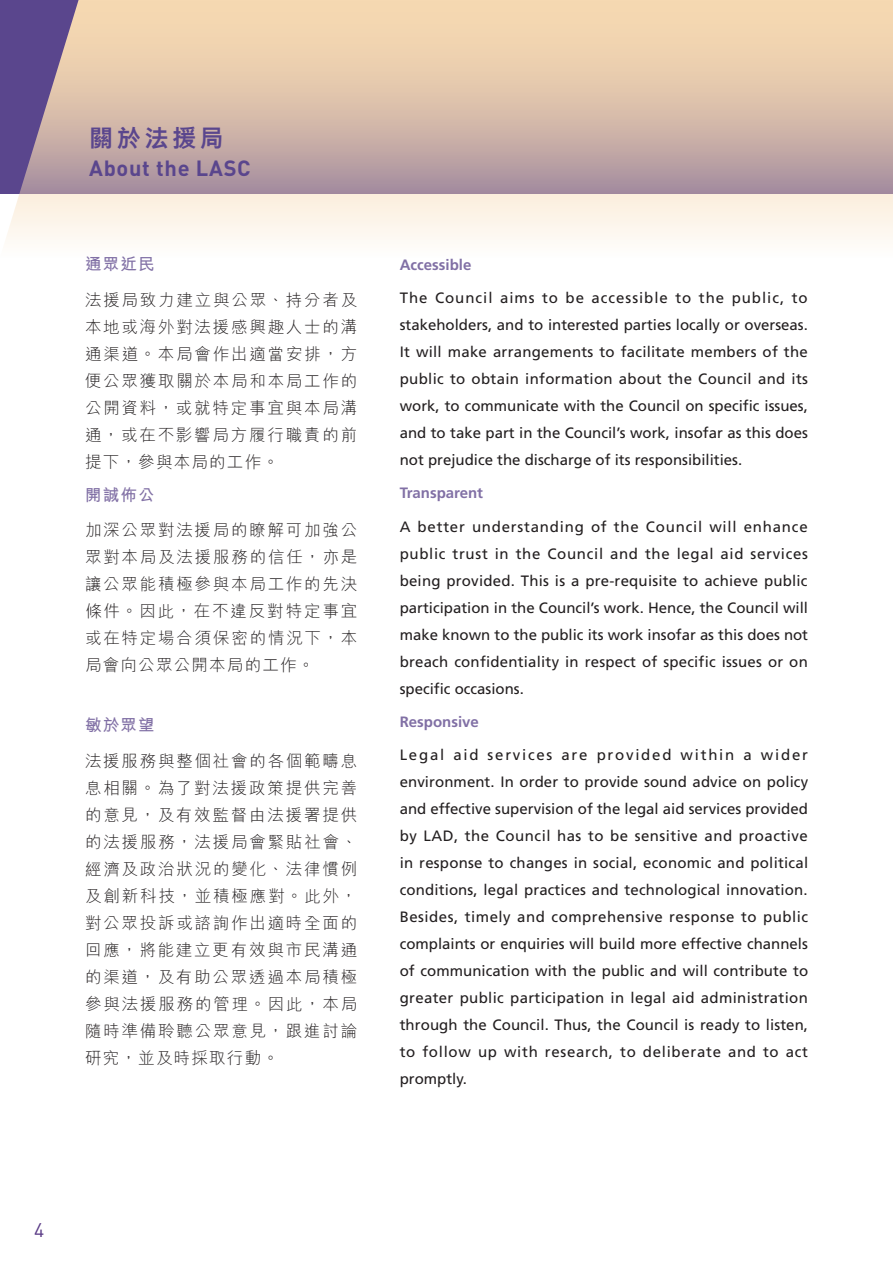
<style>
.page{position:relative;width:893px;height:1263px;background:#fff}
.page>*{position:absolute;margin:0;border:0;box-sizing:border-box;transform-origin:0 0}
.t1{font:800 24px "M Hei HK";letter-spacing:.15em;color:#5a468d}
.t2{font:700 21.75px "DINOT";letter-spacing:.03em;color:#5a468d}
.t3{font:19.5px "DINOT";color:#5a3b86}
.t4{font:300 16.5px/27px "M Hei HK";letter-spacing:.11em;color:#231f20;text-align:justify}
.t5{font:700 16.5px "M Hei HK";letter-spacing:.075em;color:#8170a5}
.t6{font:15px/27px "Frutiger LT Std";color:#231f20;text-align:justify}
.t7{font:700 15px "Frutiger LT Std";color:#8170a5}
</style>
<div class="page">
<svg style="left:0;top:0;width:893px;height:240px"></svg>
<h1 class="t1" style="left:89px;top:126px;width:136px">關於法援局</h1>
<h2 class="t2" style="left:89px;top:151px;width:163px">About the LASC</h2>
<h4 class="t5" style="left:85px;top:252px;width:71px">通眾近民</h4>
<p class="t4" style="left:85px;top:286px;width:274px">法援局致力建立與公眾、持分者及本地或海外對法援感興趣人士的溝通渠道。本局會作出適當安排，方便公眾獲取關於本局和本局工作的公開資料，或就特定事宜與本局溝通，或在不影響局方履行職責的前提下，參與本局的工作。</p>
<h4 class="t5" style="left:85px;top:483px;width:71px">開誠佈公</h4>
<p class="t4" style="left:85px;top:517px;width:274px">加深公眾對法援局的瞭解可加強公眾對本局及法援服務的信任，亦是讓公眾能積極參與本局工作的先決條件。因此，在不違反對特定事宜或在特定場合須保密的情況下，本局會向公眾公開本局的工作。</p>
<h4 class="t5" style="left:85px;top:713px;width:71px">敏於眾望</h4>
<p class="t4" style="left:85px;top:747px;width:274px">法援服務與整個社會的各個範疇息息相關。為了對法援政策提供完善的意見，及有效監督由法援署提供的法援服務，法援局會緊貼社會、經濟及政治狀況的變化、法律慣例及創新科技，並積極應對。此外，對公眾投訴或諮詢作出適時全面的回應，將能建立更有效與市民溝通的渠道，及有助公眾透過本局積極參與法援服務的管理。因此，本局隨時準備聆聽公眾意見，跟進討論研究，並及時採取行動。</p>
<p class="t7" style="left:400px;top:256px;width:73px">Accessible</p>
<p class="t6" style="left:400px;top:284px;width:410px">The Council aims to be accessible to the public, to stakeholders, and to interested parties locally or overseas.<br>It will make arrangements to facilitate members of the public to obtain information about the Council and its work, to communicate with the Council on specific issues, and to take part in the Council’s work, insofar as this does not prejudice the discharge of its responsibilities.</p>
<p class="t7" style="left:400px;top:484px;width:85px">Transparent</p>
<p class="t6" style="left:400px;top:513px;width:410px">A better understanding of the Council will enhance public trust in the Council and the legal aid services being provided. This is a pre-requisite to achieve public participation in the Council’s work. Hence, the Council will make known to the public its work insofar as this does not breach confidentiality in respect of specific issues or on specific occasions.</p>
<p class="t7" style="left:400px;top:712px;width:81px">Responsive</p>
<p class="t6" style="left:400px;top:741px;width:410px">Legal aid services are provided within a wider environment. In order to provide sound advice on policy and effective supervision of the legal aid services provided by LAD, the Council has to be sensitive and proactive in response to changes in social, economic and political conditions, legal practices and technological innovation.<br>Besides, timely and comprehensive response to public complaints or enquiries will build more effective channels of communication with the public and will contribute to greater public participation in legal aid administration through the Council. Thus, the Council is ready to listen, to follow up with research, to deliberate and to act promptly.</p>
<h3 class="t3" style="left:34px;top:1215px;width:12px">4</h3>
</div>
